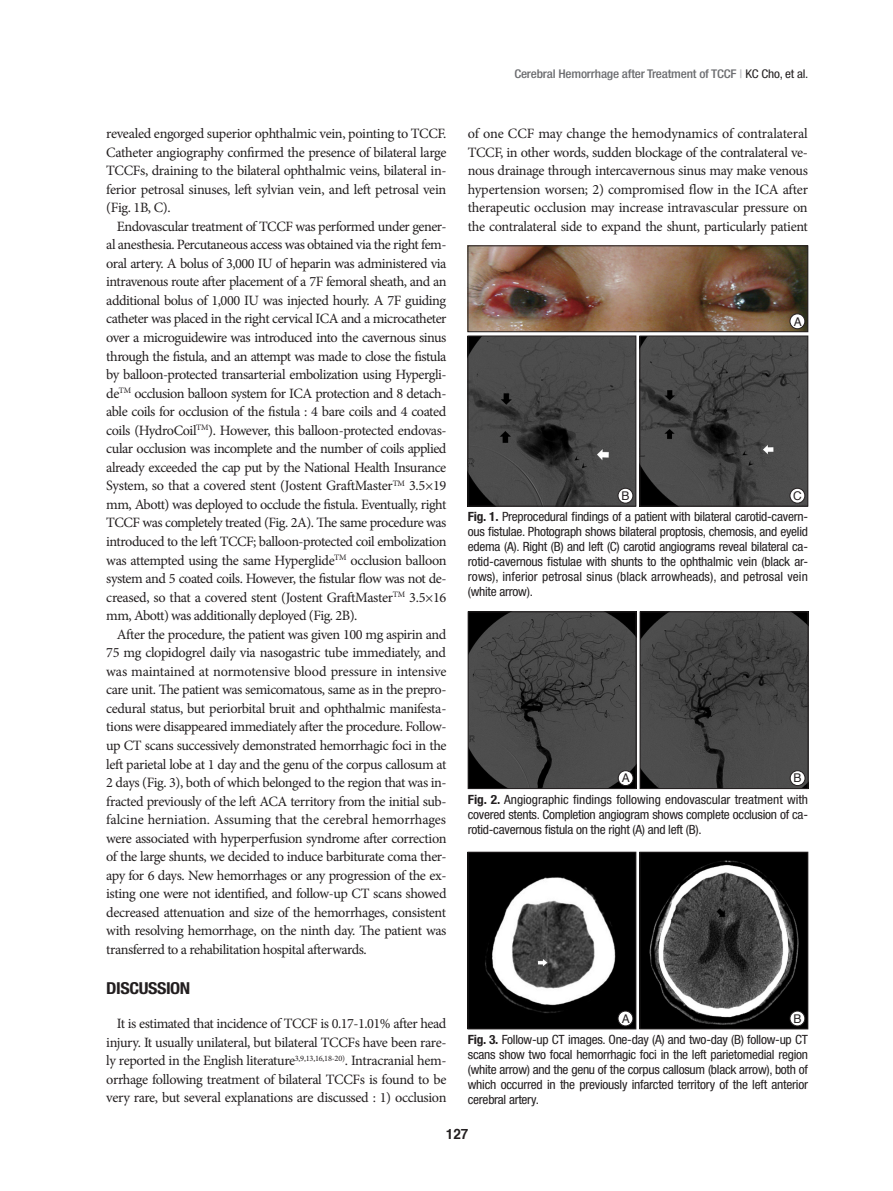
<style>
.page{position:relative;width:893px;height:1191px;background:#fff}
.page>*{position:absolute;margin:0;border:0;box-sizing:border-box;transform-origin:0 0}
.중제_JKNS{font:700 condensed 16.5px "Helvetica Neue LT Std";letter-spacing:-.025em;color:#231f20;scale:1.1 1}
.본문_JKNS{font:14.25px/18.6px "Minion Pro";letter-spacing:-.03em;color:#231f20;text-align:justify}
.t1{font:700 14.25px "Helvetica";color:#231f20;scale:.95 1}
.사진설명_JKNS{font:condensed 12.75px/15px "Helvetica Neue LT Std";letter-spacing:-.015em;color:#231f20;text-align:justify;scale:1.05 1}
.런닝_JKNS{font:500 condensed 12px "Helvetica Neue LT Std";letter-spacing:-.015em;color:#6c6d70;scale:1.1 1}
.t2{font:12px "Helvetica";color:#231f20}
.s1{color:#bcbdc0}
.s2{font-weight:400;color:#231f20}
.s3{font-weight:700}
</style>
<div class="page">
<img style="left:470px;top:338px;width:164px;height:166px">
<div style="left:468px;top:336px;width:168px;height:170px;border:1px solid #231f20"></div>
<img style="left:470px;top:248px;width:336px;height:82px">
<div style="left:468px;top:246px;width:340px;height:86px;border:1px solid #231f20"></div>
<img style="left:642px;top:338px;width:164px;height:166px">
<div style="left:640px;top:336px;width:168px;height:170px;border:1px solid #231f20"></div>
<div style="left:790px;top:488px;width:15px;height:15px;background:#fff;border-radius:50%"></div>
<div style="left:790px;top:488px;width:15px;height:15px;border:1px solid #231f20;border-radius:50%"></div>
<div style="left:790px;top:314px;width:15px;height:15px;background:#fff;border-radius:50%"></div>
<div style="left:790px;top:314px;width:15px;height:15px;border:1px solid #231f20;border-radius:50%"></div>
<div style="left:618px;top:488px;width:15px;height:15px;background:#fff;border-radius:50%"></div>
<div style="left:618px;top:488px;width:15px;height:15px;border:1px solid #231f20;border-radius:50%"></div>
<img style="left:470px;top:613px;width:164px;height:173px">
<div style="left:468px;top:611px;width:168px;height:177px;border:1px solid #231f20"></div>
<img style="left:470px;top:854px;width:164px;height:173px">
<div style="left:468px;top:852px;width:168px;height:177px;border:1px solid #231f20"></div>
<img style="left:642px;top:613px;width:164px;height:173px">
<div style="left:640px;top:611px;width:168px;height:177px;border:1px solid #231f20"></div>
<img style="left:642px;top:854px;width:164px;height:173px">
<div style="left:640px;top:852px;width:168px;height:177px;border:1px solid #231f20"></div>
<div style="left:790px;top:770px;width:15px;height:15px;background:#fff;border-radius:50%"></div>
<div style="left:790px;top:770px;width:15px;height:15px;border:1px solid #231f20;border-radius:50%"></div>
<div style="left:790px;top:1011px;width:15px;height:15px;background:#fff;border-radius:50%"></div>
<div style="left:790px;top:1010px;width:15px;height:16px;border:1px solid #231f20;border-radius:50%"></div>
<div style="left:618px;top:770px;width:15px;height:15px;background:#fff;border-radius:50%"></div>
<div style="left:618px;top:770px;width:15px;height:15px;border:1px solid #231f20;border-radius:50%"></div>
<div style="left:618px;top:1011px;width:15px;height:15px;background:#fff;border-radius:50%"></div>
<div style="left:618px;top:1010px;width:15px;height:16px;border:1px solid #231f20;border-radius:50%"></div>
<p class="본문_JKNS" style="left:106px;top:124px;width:342px">revealed engorged superior ophthalmic vein, pointing to TCCF.<br>Catheter angiography confirmed the presence of bilateral large TCCFs, draining to the bilateral ophthalmic veins, bilateral in&shy;ferior petrosal sinuses, left sylvian vein, and left petrosal vein (Fig. 1B, C).</p>
<p class="본문_JKNS" style="left:106px;top:217px;width:342px;text-indent:11px">Endovascular treatment of TCCF was performed under gener&shy;al anesthesia. Percutaneous access was obtained via the right fem&shy;oral artery. A bolus of 3,000 IU of heparin was administered via intravenous route after placement of a 7F femoral sheath, and an additional bolus of 1,000 IU was injected hourly. A 7F guiding catheter was placed in the right cervical ICA and a microcatheter over a microguidewire was introduced into the cavernous sinus through the fistula, and an attempt was made to close the fistula by balloon-protected transarterial embolization using Hypergli&shy;de<sup>TM</sup> occlusion balloon system for ICA protection and 8 detach&shy;able coils for occlusion of the fistula : 4 bare coils and 4 coated coils (HydroCoil<sup>TM</sup>). However, this balloon-protected endovas&shy;cular occlusion was incomplete and the number of coils applied already exceeded the cap put by the National Health Insurance System, so that a covered stent (Jostent GraftMaster<sup>TM</sup> 3.5×19 mm, Abott) was deployed to occlude the fistula. Eventually, right TCCF was completely treated (Fig. 2A). The same procedure was introduced to the left TCCF; balloon-protected coil embolization was attempted using the same Hyperglide<sup>TM</sup> occlusion balloon system and 5 coated coils. However, the fistular flow was not de&shy;creased, so that a covered stent (Jostent GraftMaster<sup>TM</sup> 3.5×16 mm, Abott) was additionally deployed (Fig. 2B).</p>
<p class="본문_JKNS" style="left:106px;top:625px;width:342px;text-indent:11px">After the procedure, the patient was given 100 mg aspirin and 75 mg clopidogrel daily via nasogastric tube immediately, and was maintained at normotensive blood pressure in intensive care unit. The patient was semicomatous, same as in the prepro&shy;cedural status, but periorbital bruit and ophthalmic manifesta&shy;tions were disappeared immediately after the procedure. Follow&shy;up CT scans successively demonstrated hemorrhagic foci in the left parietal lobe at 1 day and the genu of the corpus callosum at 2 days (Fig. 3), both of which belonged to the region that was in&shy;fracted previously of the left ACA territory from the initial sub&shy;falcine herniation. Assuming that the cerebral hemorrhages were associated with hyperperfusion syndrome after correction of the large shunts, we decided to induce barbiturate coma ther&shy;apy for 6 days. New hemorrhages or any progression of the ex&shy;isting one were not identified, and follow-up CT scans showed decreased attenuation and size of the hemorrhages, consistent with resolving hemorrhage, on the ninth day. The patient was transferred to a rehabilitation hospital afterwards.</p>
<p class="중제_JKNS" style="left:106px;top:978px;width:78px">DISCUSSION</p>
<p class="본문_JKNS" style="left:106px;top:1014px;width:342px;text-indent:11px">It is estimated that incidence of TCCF is 0.17-1.01% after head injury. It usually unilateral, but bilateral TCCFs have been rare&shy;ly reported in the English literature<sup>3,9,13,16,18-20)</sup>. Intracranial hem&shy;orrhage following treatment of bilateral TCCFs is found to be very rare, but several explanations are discussed : 1) occlusion</p>
<p class="런닝_JKNS" style="left:514px;top:67px;width:269px">Cerebral Hemorrhage after Treatment of TCCF <span class="s1">|</span> <span class="s2">KC Cho, et al.</span></p>
<p class="본문_JKNS" style="left:468px;top:124px;width:342px">of one CCF may change the hemodynamics of contralateral TCCF, in other words, sudden blockage of the contralateral ve&shy;nous drainage through intercavernous sinus may make venous hypertension worsen; 2) compromised flow in the ICA after therapeutic occlusion may increase intravascular pressure on the contralateral side to expand the shunt, particularly patient</p>
<p class="t2" style="left:621px;top:486px;width:10px">B</p>
<p class="t2" style="left:794px;top:312px;width:10px">A</p>
<p class="t2" style="left:793px;top:486px;width:10px">C</p>
<p class="사진설명_JKNS" style="left:468px;top:509px;width:325px"><span class="s3">Fig. 1.</span> Preprocedural findings of a patient with bilateral carotid-cavern&shy;ous fistulae. Photograph shows bilateral proptosis, chemosis, and eyelid edema (A). Right (B) and left (C) carotid angiograms reveal bilateral ca&shy;rotid-cavernous fistulae with shunts to the ophthalmic vein (black ar&shy;rows), inferior petrosal sinus (black arrowheads), and petrosal vein (white arrow).</p>
<p class="t2" style="left:622px;top:769px;width:10px">A</p>
<p class="t2" style="left:794px;top:769px;width:10px">B</p>
<p class="사진설명_JKNS" style="left:468px;top:791px;width:326px"><span class="s3">Fig. 2.</span> Angiographic findings following endovascular treatment with covered stents. Completion angiogram shows complete occlusion of ca&shy;rotid-cavernous fistula on the right (A) and left (B).</p>
<p class="t2" style="left:622px;top:1009px;width:10px">A</p>
<p class="t2" style="left:793px;top:1009px;width:10px">B</p>
<p class="사진설명_JKNS" style="left:468px;top:1031px;width:326px"><span class="s3">Fig. 3.</span> Follow-up CT images. One-day (A) and two-day (B) follow-up CT scans show two focal hemorrhagic foci in the left parietomedial region (white arrow) and the genu of the corpus callosum (black arrow), both of which occurred in the previously infarcted territory of the left anterior cerebral artery.</p>
<p class="t1" style="left:446px;top:1123px;width:25px">127</p>
</div>
